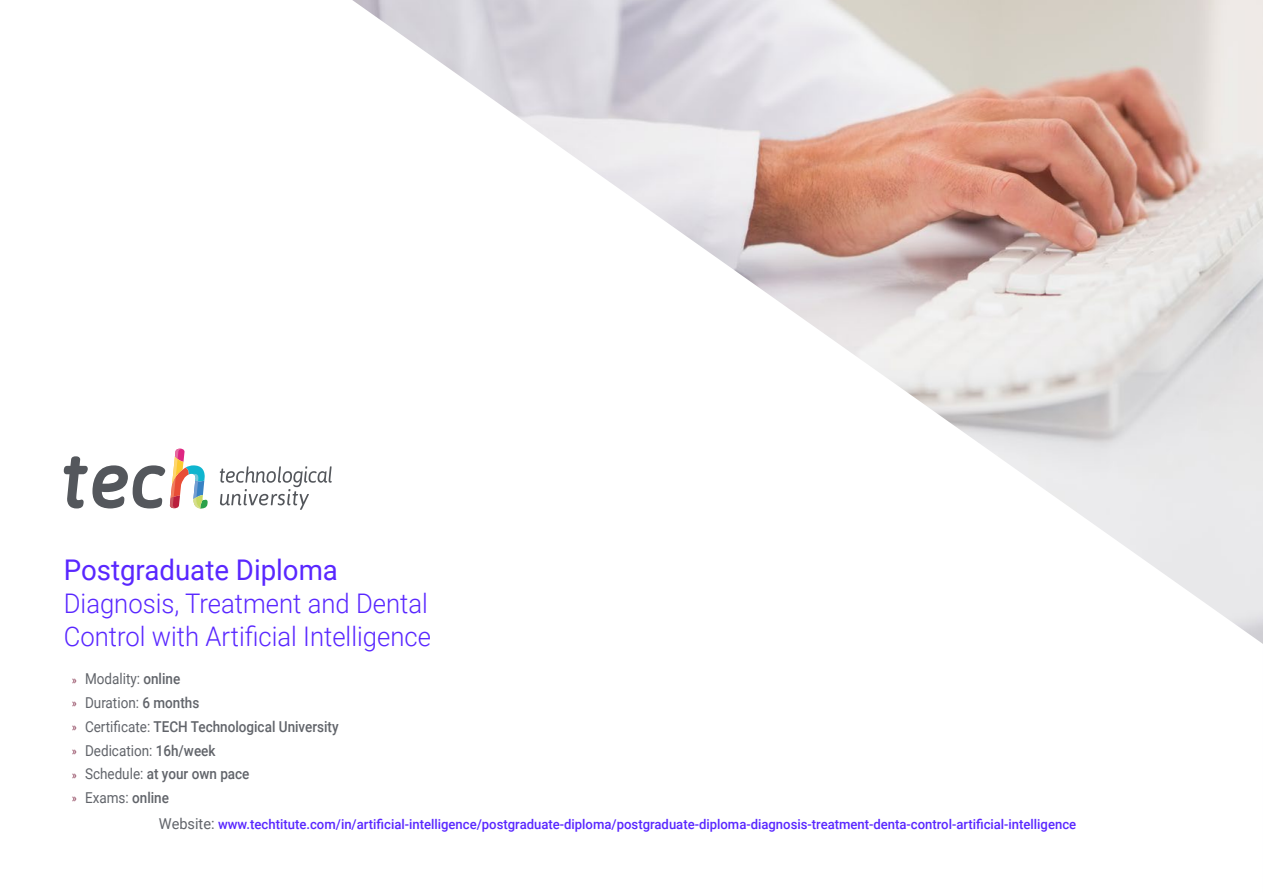
<style>
.page{position:relative;width:1263px;height:893px;background:#fff}
.page>*{position:absolute;margin:0;border:0;box-sizing:border-box;transform-origin:0 0}
.t1{font:28.5px "Roboto";color:#5927ff}
.t2{font:300 27px/33px "Roboto";color:#5927ff;scale:.95 1}
.t3{font:500 15px/23.7px "Roboto";color:#61646a;scale:.9 1}
.t4{font:500 13.5px "Roboto";color:#5927ff}
.s1{font-family:"Myriad Pro";font-weight:400;font-size:12px;color:#791e3c}
.s2{font-weight:400}
.s3{font-weight:400;font-size:15px;color:#61646a}
</style>
<div class="page">
<img style="left:352px;top:0;width:911px;height:644px">
<svg style="left:64px;top:449px;width:144px;height:60px"></svg>
<svg style="left:220px;top:466px;width:112px;height:44px"></svg>
<h1 class="t1" style="left:64px;top:550px;width:276px">Postgraduate Diploma</h1>
<h2 class="t2" style="left:64px;top:586px;width:388px">Diagnosis, Treatment and Dental<br>Control with Artificial Intelligence</h2>
<p class="t3" style="left:72px;top:667px;width:297px"><span class="s1">»</span> <span class="s2">Modality:</span> online<br><span class="s1">»</span> <span class="s2">Duration:</span> 6 months<br><span class="s1">»</span> <span class="s2">Certificate:</span> TECH Technological University <span class="s1">»</span> <span class="s2">Dedication:</span> 16h/week<br><span class="s1">»</span> <span class="s2">Schedule:</span> at your own pace<br><span class="s1">»</span> <span class="s2">Exams:</span> online</p>
<p class="t4" style="left:159px;top:815px;width:919px"><span class="s3">Website:</span> www.techtitute.com/in/artificial-intelligence/postgraduate-diploma/postgraduate-diploma-diagnosis-treatment-denta-control-artificial-intelligence</p>
</div>
